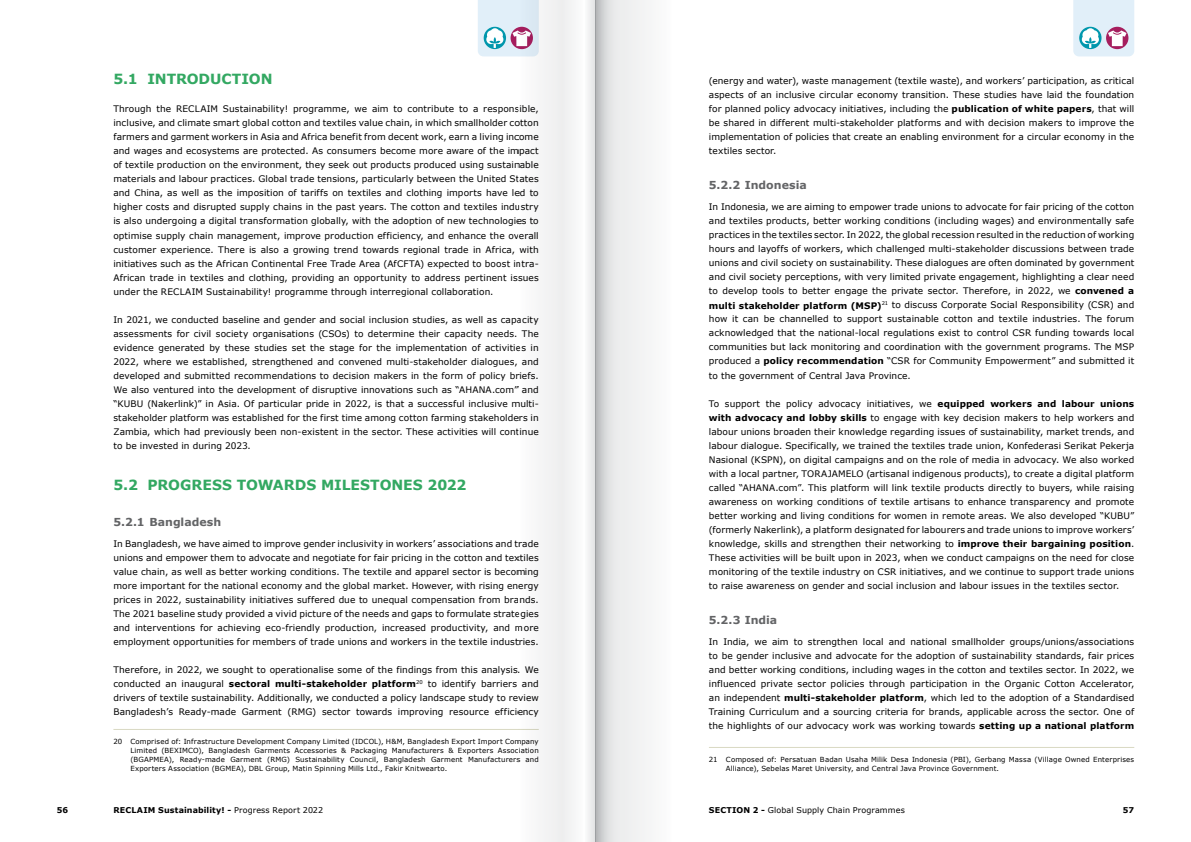
<style>
.page{position:relative;width:1191px;height:842px;background:#fff}
.page>*{position:absolute;margin:0;border:0;box-sizing:border-box;transform-origin:0 0}
.t1{font:700 14px "Verdana";letter-spacing:-.005em;color:#33a862}
.t2{font:700 11px "Verdana";color:#636466}
.t3{font:9px/14px "Verdana";letter-spacing:.005em;color:#000;text-align:justify}
.t4{font:700 8px "Verdana";letter-spacing:.015em;color:#000}
.t5{font:8px "Verdana";letter-spacing:.01em;color:#000}
.t6{font:7px/9px "Verdana";letter-spacing:.015em;color:#000}
.s1{font-weight:700}
.s2{font-weight:400}
</style>
<div class="page">
<svg style="left:1073px;top:0;width:61px;height:56px;background:#d3deeb"></svg>
<svg style="left:478px;top:0;width:41px;height:56px;background:#cfe1ed"></svg>
<hr style="left:709px;top:747px;width:425px;height:1px;background:#d9d9c3">
<hr style="left:113px;top:729px;width:426px;height:1px;background:#d9d9c3">
<div style="left:519px;top:0;width:76px;height:842px;background:#f4f5f5"></div>
<svg style="left:595px;top:0;width:52px;height:842px"></svg>
<h1 class="t1" style="left:113px;top:70px;width:161px">5.1 INTRODUCTION</h1>
<p class="t3" style="left:113px;top:102px;width:427px">Through the RECLAIM Sustainability! programme, we aim to contribute to a responsible, inclusive, and climate smart global cotton and textiles value chain, in which smallholder cotton farmers and garment workers in Asia and Africa benefit from decent work, earn a living income and wages and ecosystems are protected. As consumers become more aware of the impact of textile production on the environment, they seek out products produced using sustainable materials and labour practices. Global trade tensions, particularly between the United States and China, as well as the imposition of tariffs on textiles and clothing imports have led to higher costs and disrupted supply chains in the past years. The cotton and textiles industry is also undergoing a digital transformation globally, with the adoption of new technologies to optimise supply chain management, improve production efficiency, and enhance the overall customer experience. There is also a growing trend towards regional trade in Africa, with initiatives such as the African Continental Free Trade Area (AfCFTA) expected to boost intra-African trade in textiles and clothing, providing an opportunity to address pertinent issues under the RECLAIM Sustainability! programme through interregional collaboration.</p>
<p class="t3" style="left:113px;top:312px;width:427px">In 2021, we conducted baseline and gender and social inclusion studies, as well as capacity assessments for civil society organisations (CSOs) to determine their capacity needs. The evidence generated by these studies set the stage for the implementation of activities in 2022, where we established, strengthened and convened multi-stakeholder dialogues, and developed and submitted recommendations to decision makers in the form of policy briefs.<br>We also ventured into the development of disruptive innovations such as “AHANA.com” and “KUBU (Nakerlink)” in Asia. Of particular pride in 2022, is that a successful inclusive multi&shy;stakeholder platform was established for the first time among cotton farming stakeholders in Zambia, which had previously been non-existent in the sector. These activities will continue to be invested in during 2023.</p>
<h1 class="t1" style="left:113px;top:476px;width:355px">5.2 PROGRESS TOWARDS MILESTONES 2022</h1>
<p class="t2" style="left:113px;top:514px;width:109px">5.2.1 Bangladesh</p>
<p class="t3" style="left:113px;top:536px;width:427px">In Bangladesh, we have aimed to improve gender inclusivity in workers’ associations and trade unions and empower them to advocate and negotiate for fair pricing in the cotton and textiles value chain, as well as better working conditions. The textile and apparel sector is becoming more important for the national economy and the global market. However, with rising energy prices in 2022, sustainability initiatives suffered due to unequal compensation from brands.<br>The 2021 baseline study provided a vivid picture of the needs and gaps to formulate strategies and interventions for achieving eco-friendly production, increased productivity, and more employment opportunities for members of trade unions and workers in the textile industries.</p>
<p class="t3" style="left:113px;top:662px;width:427px">Therefore, in 2022, we sought to operationalise some of the findings from this analysis. We conducted an inaugural <span class="s1">sectoral multi-stakeholder platform</span><sup>20</sup> to identify barriers and drivers of textile sustainability. Additionally, we conducted a policy landscape study to review Bangladesh’s Ready-made Garment (RMG) sector towards improving resource efficiency</p>
<p class="t6" style="left:130px;top:737px;width:410px;text-align:justify;text-indent:-17px">20 Comprised of: Infrastructure Development Company Limited (IDCOL), H&amp;M, Bangladesh Export Import Company Limited (BEXIMCO), Bangladesh Garments Accessories &amp; Packaging Manufacturers &amp; Exporters Association (BGAPMEA), Ready-made Garment (RMG) Sustainability Council, Bangladesh Garment Manufacturers and Exporters Association (BGMEA), DBL Group, Matin Spinning Mills Ltd., Fakir Knitwearto.</p>
<p class="t3" style="left:709px;top:74px;width:427px">(energy and water), waste management (textile waste), and workers’ participation, as critical aspects of an inclusive circular economy transition. These studies have laid the foundation for planned policy advocacy initiatives, including the <span class="s1">publication of white papers</span>, that will be shared in different multi-stakeholder platforms and with decision makers to improve the implementation of policies that create an enabling environment for a circular economy in the textiles sector.</p>
<p class="t2" style="left:709px;top:178px;width:99px">5.2.2 Indonesia</p>
<p class="t3" style="left:709px;top:200px;width:427px">In Indonesia, we are aiming to empower trade unions to advocate for fair pricing of the cotton and textiles products, better working conditions (including wages) and environmentally safe practices in the textiles sector. In 2022, the global recession resulted in the reduction of working hours and layoffs of workers, which challenged multi-stakeholder discussions between trade unions and civil society on sustainability. These dialogues are often dominated by government and civil society perceptions, with very limited private engagement, highlighting a clear need to develop tools to better engage the private sector. Therefore, in 2022, we <span class="s1">convened a multi stakeholder platform (MSP)</span><sup>21</sup> to discuss Corporate Social Responsibility (CSR) and how it can be channelled to support sustainable cotton and textile industries. The forum acknowledged that the national-local regulations exist to control CSR funding towards local communities but lack monitoring and coordination with the government programs. The MSP produced a <span class="s1">policy recommendation</span> “CSR for Community Empowerment” and submitted it to the government of Central Java Province.</p>
<p class="t3" style="left:709px;top:396px;width:427px">To support the policy advocacy initiatives, we <span class="s1">equipped workers and labour unions with advocacy and lobby skills</span> to engage with key decision makers to help workers and labour unions broaden their knowledge regarding issues of sustainability, market trends, and labour dialogue. Specifically, we trained the textiles trade union, Konfederasi Serikat Pekerja Nasional (KSPN), on digital campaigns and on the role of media in advocacy. We also worked with a local partner, TORAJAMELO (artisanal indigenous products), to create a digital platform called “AHANA.com”. This platform will link textile products directly to buyers, while raising awareness on working conditions of textile artisans to enhance transparency and promote better working and living conditions for women in remote areas. We also developed “KUBU” (formerly Nakerlink), a platform designated for labourers and trade unions to improve workers’ knowledge, skills and strengthen their networking to <span class="s1">improve their bargaining position</span>.<br>These activities will be built upon in 2023, when we conduct campaigns on the need for close monitoring of the textile industry on CSR initiatives, and we continue to support trade unions to raise awareness on gender and social inclusion and labour issues in the textiles sector.</p>
<p class="t2" style="left:709px;top:612px;width:70px">5.2.3 India</p>
<p class="t3" style="left:709px;top:634px;width:427px">In India, we aim to strengthen local and national smallholder groups/unions/associations to be gender inclusive and advocate for the adoption of sustainability standards, fair prices and better working conditions, including wages in the cotton and textiles sector. In 2022, we influenced private sector policies through participation in the Organic Cotton Accelerator, an independent <span class="s1">multi-stakeholder platform</span>, which led to the adoption of a Standardised Training Curriculum and a sourcing criteria for brands, applicable across the sector. One of the highlights of our advocacy work was working towards <span class="s1">setting up a national platform</span></p>
<p class="t6" style="left:726px;top:755px;width:410px;text-indent:-17px">21 Composed of: Persatuan Badan Usaha Milik Desa Indonesia (PBI), Gerbang Massa (Village Owned Enterprises<br>Alliance), Sebelas Maret University, and Central Java Province Government.</p>
<p class="t4" style="left:57px;top:804px;width:13px">56</p>
<p class="t4" style="left:113px;top:804px;width:211px">RECLAIM Sustainability! - <span class="s2">Progress Report 2022</span></p>
<p class="t5" style="left:709px;top:804px;width:197px"><span class="s1">SECTION 2 -</span> Global Supply Chain Programmes</p>
<p class="t4" style="left:1123px;top:804px;width:13px">57</p>
</div>
